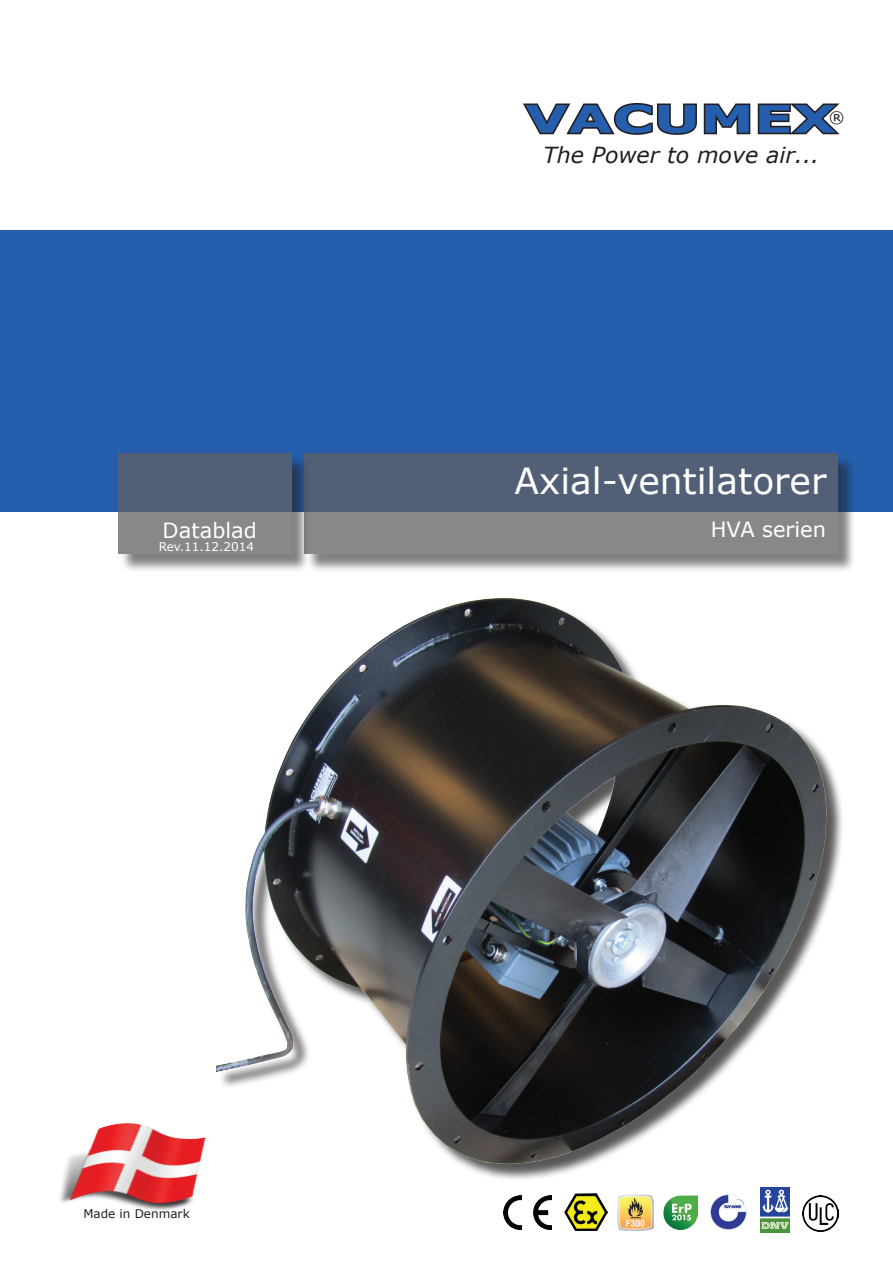
<style>
.page{position:relative;width:893px;height:1263px;background:#fff}
.page>*{position:absolute;margin:0;border:0;box-sizing:border-box;transform-origin:0 0}
.t1{font:700 37.95px "Verdana";color:#245eac;scale:1.5 1}
.t2{font:36px "Verdana";color:#fff}
.t3{font:italic 22.2px "Verdana";color:#231f20}
.t4{font:21px "Verdana";color:#fff}
.t5{font:15.75px "Verdana";color:#231f20}
.t6{font:12px "Verdana";color:#fff}
.t7{font:12px "Verdana";color:#231f20}
</style>
<div class="page">
<div style="left:0;top:230px;width:893px;height:282px;background:#245eac"></div>
<div style="left:306px;top:456px;width:550px;height:117px;background:#231f20;opacity:.75"></div>
<svg style="left:304px;top:454px;width:533px;height:100px;background:#68707e"></svg>
<div style="left:120px;top:456px;width:190px;height:117px;background:#231f20;opacity:.75"></div>
<svg style="left:118px;top:454px;width:174px;height:100px;background:#68707e"></svg>
<div style="left:219px;top:600px;width:625px;height:582px;background:#231f20;opacity:.75"></div>
<img style="left:216px;top:598px;width:621px;height:570px">
<svg style="left:523px;top:103px;width:317px;height:32px"></svg>
<img style="left:60px;top:1110px;width:200px;height:101px">
<img style="left:564px;top:1194px;width:43px;height:37px">
<img style="left:617px;top:1194px;width:36px;height:36px">
<img style="left:664px;top:1195px;width:34px;height:34px">
<img style="left:503px;top:1195px;width:48px;height:34px">
<img style="left:802px;top:1195px;width:37px;height:37px">
<img style="left:761px;top:1188px;width:29px;height:45px">
<img style="left:710px;top:1194px;width:37px;height:36px">
<p class="t4" style="left:163px;top:517px;width:96px">Datablad</p>
<p class="t6" style="left:159px;top:539px;width:97px">Rev.11.12.2014</p>
<h1 class="t1" style="left:525px;top:95px;width:209px">VACUMEX</h1>
<p class="t5" style="left:829px;top:108px;width:17px">®</p>
<p class="t3" style="left:543px;top:141px;width:278px">The Power to move air...</p>
<h2 class="t2" style="left:514px;top:458px;width:313px">Axial-ventilatorer</h2>
<p class="t4" style="left:711px;top:516px;width:117px">HVA serien</p>
<p class="t7" style="left:83px;top:1206px;width:108px">Made in Denmark</p>
</div>
